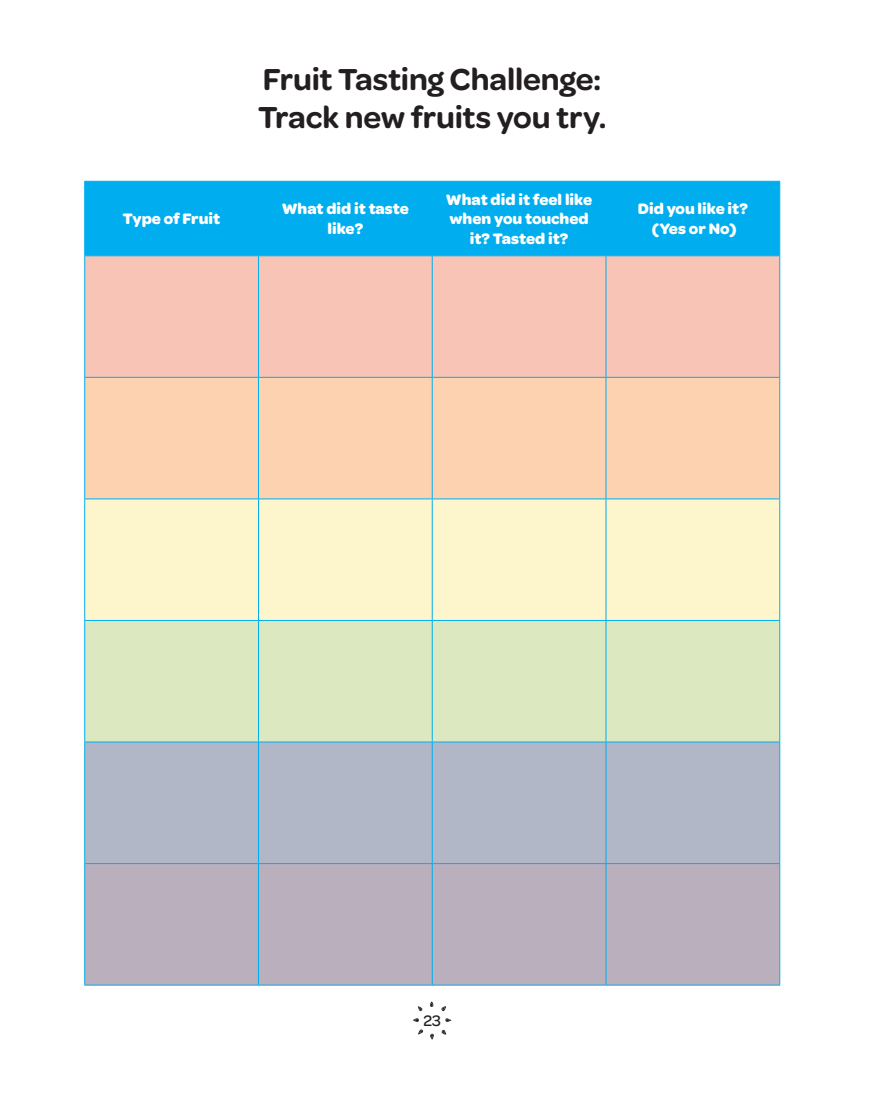
<style>
.page{position:relative;width:878px;height:1107px;background:#fff}
.page>*{position:absolute;margin:0;border:0;box-sizing:border-box;transform-origin:0 0}
.t1{font:600 32.4px/37.8px "Omnes Girl Scouts";letter-spacing:-.005em;color:#231f20}
.t2{font:700 16.2px/19.5px "Omnes Girl Scouts";color:#fff;text-align:center}
.t3{font:500 16.2px "Omnes Girl Scouts";color:#231f20}
</style>
<div class="page">
<svg style="left:418px;top:1029px;width:5px;height:6px"></svg>
<svg style="left:430px;top:1034px;width:4px;height:6px"></svg>
<svg style="left:441px;top:1030px;width:5px;height:5px"></svg>
<svg style="left:441px;top:1006px;width:5px;height:5px"></svg>
<svg style="left:430px;top:1002px;width:3px;height:5px"></svg>
<svg style="left:413px;top:1018px;width:6px;height:4px"></svg>
<svg style="left:418px;top:1006px;width:4px;height:5px"></svg>
<svg style="left:445px;top:1018px;width:6px;height:4px"></svg>
<div style="left:85px;top:182px;width:694px;height:73px;background:#00aeef"></div>
<div style="left:85px;top:256px;width:694px;height:121px;background:#f7c4b6"></div>
<div style="left:85px;top:378px;width:694px;height:121px;background:#fcd2b0"></div>
<div style="left:85px;top:500px;width:694px;height:120px;background:#fdf5cb"></div>
<div style="left:85px;top:621px;width:694px;height:121px;background:#dce8bf"></div>
<div style="left:85px;top:743px;width:694px;height:120px;background:#b2b7c8"></div>
<div style="left:85px;top:864px;width:694px;height:121px;background:#b9afbd"></div>
<hr style="left:84px;top:181px;width:174px;height:1px;background:#00aeef">
<hr style="left:84px;top:182px;width:1px;height:73px;background:#00aeef">
<hr style="left:258px;top:181px;width:174px;height:1px;background:#00aeef">
<hr style="left:258px;top:182px;width:1px;height:73px;background:#00aeef">
<hr style="left:432px;top:181px;width:174px;height:1px;background:#00aeef">
<hr style="left:432px;top:182px;width:1px;height:73px;background:#00aeef">
<hr style="left:606px;top:181px;width:174px;height:1px;background:#00aeef">
<hr style="left:605px;top:182px;width:1px;height:73px;background:#00aeef">
<hr style="left:779px;top:182px;width:1px;height:73px;background:#00aeef">
<hr style="left:84px;top:255px;width:174px;height:1px;background:#00aeef">
<hr style="left:84px;top:256px;width:1px;height:121px;background:#00aeef">
<hr style="left:258px;top:255px;width:174px;height:1px;background:#00aeef">
<hr style="left:258px;top:256px;width:1px;height:121px;background:#00aeef">
<hr style="left:432px;top:255px;width:174px;height:1px;background:#00aeef">
<hr style="left:432px;top:256px;width:1px;height:121px;background:#00aeef">
<hr style="left:606px;top:255px;width:174px;height:1px;background:#00aeef">
<hr style="left:605px;top:256px;width:1px;height:121px;background:#00aeef">
<hr style="left:779px;top:256px;width:1px;height:121px;background:#00aeef">
<hr style="left:84px;top:377px;width:174px;height:1px;background:#00aeef">
<hr style="left:84px;top:378px;width:1px;height:121px;background:#00aeef">
<hr style="left:258px;top:377px;width:174px;height:1px;background:#00aeef">
<hr style="left:258px;top:378px;width:1px;height:121px;background:#00aeef">
<hr style="left:432px;top:377px;width:174px;height:1px;background:#00aeef">
<hr style="left:432px;top:378px;width:1px;height:121px;background:#00aeef">
<hr style="left:606px;top:377px;width:174px;height:1px;background:#00aeef">
<hr style="left:605px;top:378px;width:1px;height:121px;background:#00aeef">
<hr style="left:779px;top:378px;width:1px;height:121px;background:#00aeef">
<hr style="left:84px;top:499px;width:174px;height:1px;background:#00aeef">
<hr style="left:84px;top:499px;width:1px;height:121px;background:#00aeef">
<hr style="left:258px;top:499px;width:174px;height:1px;background:#00aeef">
<hr style="left:258px;top:499px;width:1px;height:121px;background:#00aeef">
<hr style="left:432px;top:499px;width:174px;height:1px;background:#00aeef">
<hr style="left:432px;top:499px;width:1px;height:121px;background:#00aeef">
<hr style="left:606px;top:499px;width:174px;height:1px;background:#00aeef">
<hr style="left:605px;top:499px;width:1px;height:121px;background:#00aeef">
<hr style="left:779px;top:499px;width:1px;height:121px;background:#00aeef">
<hr style="left:84px;top:620px;width:174px;height:1px;background:#00aeef">
<hr style="left:84px;top:621px;width:1px;height:121px;background:#00aeef">
<hr style="left:258px;top:620px;width:174px;height:1px;background:#00aeef">
<hr style="left:258px;top:621px;width:1px;height:121px;background:#00aeef">
<hr style="left:432px;top:620px;width:174px;height:1px;background:#00aeef">
<hr style="left:432px;top:621px;width:1px;height:121px;background:#00aeef">
<hr style="left:606px;top:620px;width:174px;height:1px;background:#00aeef">
<hr style="left:605px;top:621px;width:1px;height:121px;background:#00aeef">
<hr style="left:779px;top:621px;width:1px;height:121px;background:#00aeef">
<hr style="left:84px;top:742px;width:174px;height:1px;background:#00aeef">
<hr style="left:84px;top:742px;width:1px;height:121px;background:#00aeef">
<hr style="left:258px;top:742px;width:174px;height:1px;background:#00aeef">
<hr style="left:258px;top:742px;width:1px;height:121px;background:#00aeef">
<hr style="left:432px;top:742px;width:174px;height:1px;background:#00aeef">
<hr style="left:432px;top:742px;width:1px;height:121px;background:#00aeef">
<hr style="left:606px;top:742px;width:174px;height:1px;background:#00aeef">
<hr style="left:605px;top:742px;width:1px;height:121px;background:#00aeef">
<hr style="left:779px;top:742px;width:1px;height:121px;background:#00aeef">
<hr style="left:84px;top:863px;width:174px;height:1px;background:#00aeef">
<hr style="left:84px;top:864px;width:1px;height:121px;background:#00aeef">
<hr style="left:258px;top:863px;width:174px;height:1px;background:#00aeef">
<hr style="left:258px;top:864px;width:1px;height:121px;background:#00aeef">
<hr style="left:432px;top:863px;width:174px;height:1px;background:#00aeef">
<hr style="left:432px;top:864px;width:1px;height:121px;background:#00aeef">
<hr style="left:606px;top:863px;width:174px;height:1px;background:#00aeef">
<hr style="left:605px;top:864px;width:1px;height:121px;background:#00aeef">
<hr style="left:779px;top:864px;width:1px;height:121px;background:#00aeef">
<hr style="left:84px;top:985px;width:696px;height:1px;background:#00aeef">
<h1 class="t1" style="left:258px;top:63px;width:350px">Fruit Tasting Challenge:<br>Track new fruits you try.</h1>
<p class="t2" style="left:123px;top:210px;width:99px">Type of Fruit</p>
<p class="t2" style="left:282px;top:201px;width:129px">What did it taste like?</p>
<p class="t2" style="left:446px;top:191px;width:148px">What did it feel like when you touched it? Tasted it?</p>
<p class="t2" style="left:638px;top:201px;width:111px">Did you like it? (Yes or No)</p>
<p class="t3" style="left:423px;top:1015px;width:19px">23</p>
</div>
